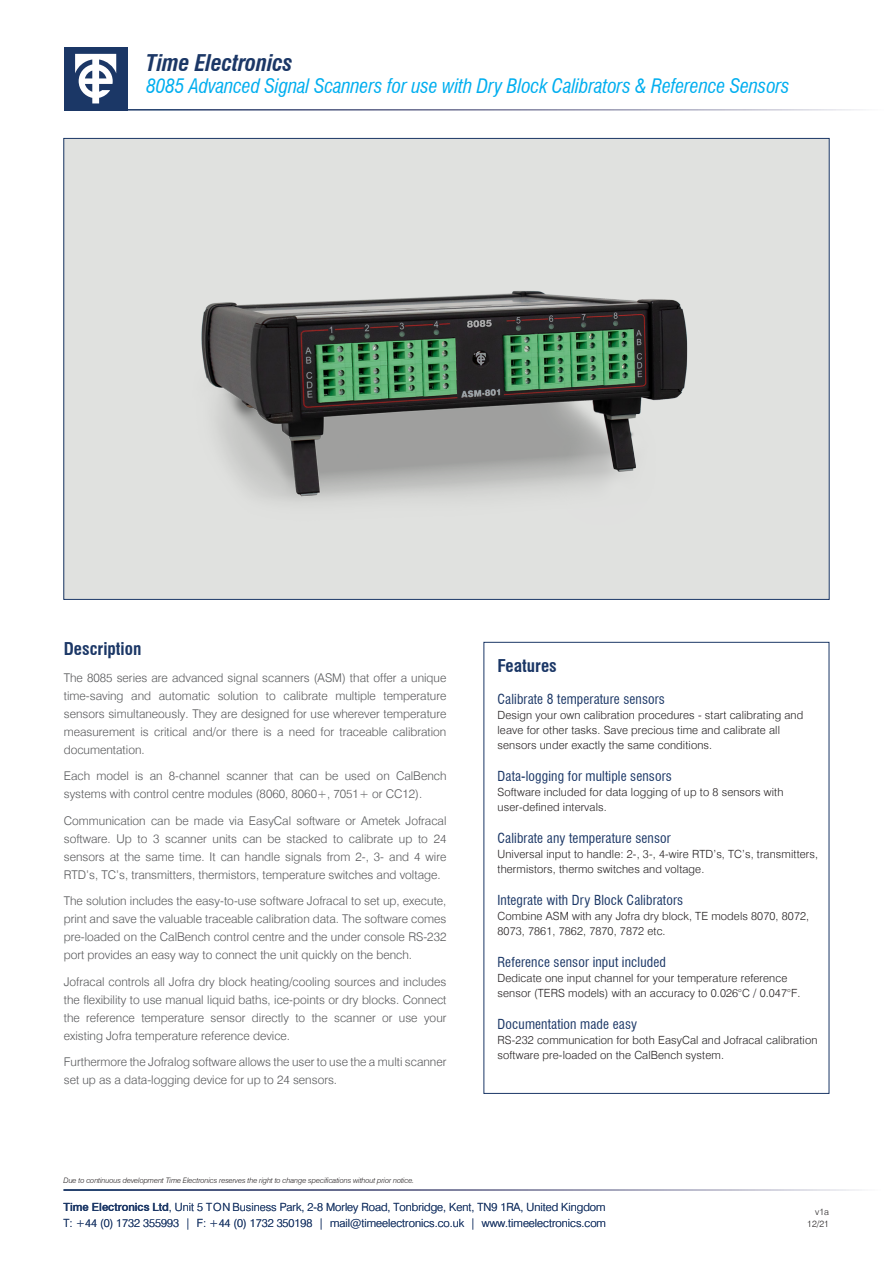
<style>
.page{position:relative;width:893px;height:1263px;background:#fff}
.page>*{position:absolute;margin:0;border:0;box-sizing:border-box;transform-origin:0 0}
.t1{font:italic 700 condensed 22.5px "Swiss 721 BT";letter-spacing:-.01em;color:#1b3766}
.t2{font:italic condensed 19.5px "Swiss 721 BT";letter-spacing:-.01em;color:#00aeef}
.t3{font:700 condensed 17.25px "Swiss 721 BT";color:#1b3766}
.t4{font:condensed 13.5px "Swiss 721 BT";letter-spacing:.01em;color:#1b3766}
.t5{font:300 12px/18px "Swiss 721 BT";color:#57585a;text-align:justify}
.t6{font:300 11.25px/15px "Swiss 721 BT";letter-spacing:.01em;color:#231f20}
.t7{font:300 11.25px/16.5px "Swiss 721 BT";color:#1b3766}
.t8{font:300 9px "Swiss 721 BT";color:#231f20}
.t9{font:italic 300 7.5px "Swiss 721 BT";letter-spacing:-.01em;color:#231f20}
.s1{font-weight:500}
</style>
<div class="page">
<div style="left:64px;top:47px;width:64px;height:64px;background:#1b3766"></div>
<svg style="left:75px;top:54px;width:41px;height:49px"></svg>
<img style="left:66px;top:140px;width:761px;height:458px">
<p class="t1" style="left:146px;top:49px;width:148px">Time Electronics</p>
<p class="t2" style="left:146px;top:75px;width:645px">8085 Advanced Signal Scanners for use with Dry Block Calibrators &amp; Reference Sensors</p>
<p class="t3" style="left:64px;top:639px;width:79px">Description</p>
<p class="t5" style="left:64px;top:668px;width:384px">The 8085 series are advanced signal scanners (ASM) that offer a unique time-saving and automatic solution to calibrate multiple temperature sensors simultaneously. They are designed for use wherever temperature measurement is critical and/or there is a need for traceable calibration documentation.</p>
<p class="t5" style="left:64px;top:767px;width:384px">Each model is an 8-channel scanner that can be used on CalBench systems with control centre modules (8060, 8060+, 7051+ or CC12).</p>
<p class="t5" style="left:64px;top:811px;width:384px">Communication can be made via EasyCal software or Ametek Jofracal software. Up to 3 scanner units can be stacked to calibrate up to 24 sensors at the same time. It can handle signals from 2-, 3- and 4 wire RTD’s, TC’s, transmitters, thermistors, temperature switches and voltage.</p>
<p class="t5" style="left:64px;top:892px;width:384px">The solution includes the easy-to-use software Jofracal to set up, execute, print and save the valuable traceable calibration data. The software comes pre-loaded on the CalBench control centre and the under console RS-232 port provides an easy way to connect the unit quickly on the bench.</p>
<p class="t5" style="left:64px;top:972px;width:384px">Jofracal controls all Jofra dry block heating/cooling sources and includes the flexibility to use manual liquid baths, ice-points or dry blocks. Connect the reference temperature sensor directly to the scanner or use your existing Jofra temperature reference device.</p>
<p class="t5" style="left:64px;top:1053px;width:384px">Furthermore the Jofralog software allows the user to use the a multi scanner set up as a data-logging device for up to 24 sensors.</p>
<p class="t9" style="left:64px;top:1175px;width:352px">Due to continuous development Time Electronics reserves the right to change specifications without prior notice.</p>
<p class="t3" style="left:497px;top:656px;width:61px">Features</p>
<p class="t4" style="left:497px;top:691px;width:169px">Calibrate 8 temperature sensors</p>
<p class="t6" style="left:497px;top:708px;width:307px">Design your own calibration procedures - start calibrating and leave for other tasks. Save precious time and calibrate all sensors under exactly the same conditions.</p>
<p class="t4" style="left:497px;top:768px;width:176px">Data-logging for multiple sensors</p>
<p class="t6" style="left:497px;top:785px;width:287px">Software included for data logging of up to 8 sensors with user-defined intervals.</p>
<p class="t4" style="left:497px;top:830px;width:175px">Calibrate any temperature sensor</p>
<p class="t6" style="left:497px;top:847px;width:322px">Universal input to handle: 2-, 3-, 4-wire RTD’s, TC’s, transmitters, thermistors, thermo switches and voltage.</p>
<p class="t4" style="left:497px;top:892px;width:187px">Integrate with Dry Block Calibrators</p>
<p class="t6" style="left:497px;top:909px;width:313px">Combine ASM with any Jofra dry block, TE models 8070, 8072,<br>8073, 7861, 7862, 7870, 7872 etc.</p>
<p class="t4" style="left:497px;top:954px;width:170px">Reference sensor input included</p>
<p class="t6" style="left:497px;top:971px;width:304px">Dedicate one input channel for your temperature reference sensor (TERS models) with an accuracy to 0.026°C / 0.047°F.</p>
<p class="t4" style="left:497px;top:1016px;width:141px">Documentation made easy</p>
<p class="t6" style="left:497px;top:1033px;width:321px">RS-232 communication for both EasyCal and Jofracal calibration software pre-loaded on the CalBench system.</p>
<p class="t7" style="left:64px;top:1198px;width:544px"><span class="s1">Time Electronics Ltd</span>, Unit 5 T O N Business Park, 2-8 Morley Road, Tonbridge, Kent, TN9 1RA, United Kingdom<br>T: +44 (0) 1732 355993 | F: +44 (0) 1732 350198 | mail@timeelectronics.co.uk | www.timeelectronics.com</p>
<p class="t8" style="left:815px;top:1207px;width:15px">v1a</p>
<p class="t8" style="left:807px;top:1219px;width:23px">12/21</p>
</div>
